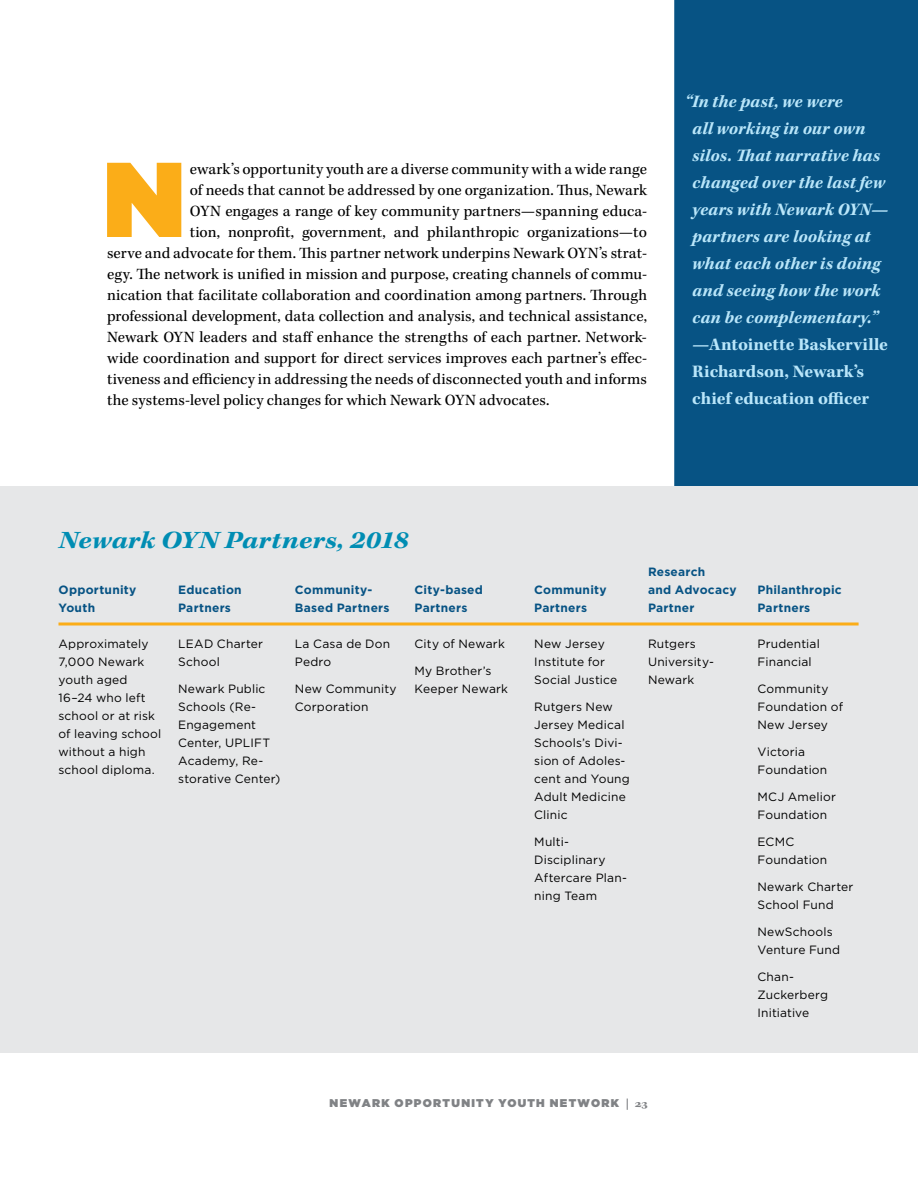
<style>
.page{position:relative;width:918px;height:1188px;background:#fff}
.page>*{position:absolute;margin:0;border:0;box-sizing:border-box;transform-origin:0 0}
.t1{font:900 106.05px "Gotham";color:#fbad18}
.t2{font:italic 700 expanded 24.75px "Kepler Std";letter-spacing:.005em;color:#008db3}
.t3{font:italic 700 18px/27px "Kepler Std";letter-spacing:.005em;color:#b9e6fa}
.t4{font:700 18px/27px "Kepler Std";letter-spacing:-.005em;color:#b9e6fa}
.t5{font:16.05px "Kepler Std";letter-spacing:.005em;color:#000}
.t6{font:12px/18px "Gotham";letter-spacing:.015em;color:#000}
.t7{font:700 12px/18px "Gotham";letter-spacing:.02em;color:#075384}
.t8{font:900 11.25px "Gotham";letter-spacing:.115em;color:#808285}
.s1{font-family:"Kepler Std";font-weight:700;font-stretch:expanded}
</style>
<div class="page">
<div style="left:674px;top:0;width:244px;height:487px;background:#075384"></div>
<div style="left:0;top:487px;width:918px;height:566px;background:#e6e7e8"></div>
<svg style="left:58px;top:622px;width:801px;height:4px;fill:#f0c97f"></svg>
<h1 class="t1" style="left:103px;top:123px;width:84px">N</h1>
<p class="t5" style="left:190px;top:160px;width:459px">ewark’s opportunity youth are a diverse community with a wide range</p>
<p class="t5" style="left:190px;top:181px;width:459px">of needs that cannot be addressed by one organization. Thus, Newark</p>
<p class="t5" style="left:190px;top:202px;width:459px">OYN engages a range of key community partners—spanning educa-</p>
<p class="t5" style="left:190px;top:223px;width:459px">tion, nonprofit, government, and philanthropic organizations—to</p>
<p class="t5" style="left:107px;top:244px;width:541px">serve and advocate for them. This partner network underpins Newark OYN’s strat-</p>
<p class="t5" style="left:107px;top:265px;width:542px">egy. The network is unified in mission and purpose, creating channels of commu-</p>
<p class="t5" style="left:107px;top:286px;width:542px">nication that facilitate collaboration and coordination among partners. Through</p>
<p class="t5" style="left:107px;top:307px;width:541px">professional development, data collection and analysis, and technical assistance,</p>
<p class="t5" style="left:107px;top:328px;width:541px">Newark OYN leaders and staff enhance the strengths of each partner. Network-</p>
<p class="t5" style="left:107px;top:349px;width:542px">wide coordination and support for direct services improves each partner’s effec-</p>
<p class="t5" style="left:107px;top:370px;width:541px">tiveness and efficiency in addressing the needs of disconnected youth and informs</p>
<p class="t5" style="left:107px;top:391px;width:444px">the systems-level policy changes for which Newark OYN advocates.</p>
<p class="t3" style="left:692px;top:88px;width:198px;text-indent:-7px">“In the past, we were<br>all working in our own silos. That narrative has changed over the last few years with Newark OYN— partners are looking at what each other is doing and seeing how the work can be complementary.”</p>
<p class="t4" style="left:692px;top:331px;width:197px">—Antoinette Baskerville<br>Richardson, Newark’s chief education officer</p>
<h2 class="t2" style="left:58px;top:526px;width:352px">Newark OYN Partners, 2018</h2>
<p class="t7" style="left:58px;top:581px;width:79px">Opportunity<br>Youth</p>
<p class="t6" style="left:58px;top:634px;width:104px">Approximately<br>7,000 Newark youth aged<br>16–24 who left school or at risk of leaving school without a high school diploma.</p>
<p class="t7" style="left:178px;top:581px;width:65px">Education<br>Partners</p>
<p class="t6" style="left:178px;top:634px;width:86px">LEAD Charter<br>School</p>
<p class="t6" style="left:178px;top:679px;width:104px">Newark Public<br>Schools (Re-<br>Engagement<br>Center, UPLIFT<br>Academy, Re&shy;storative Center)</p>
<p class="t7" style="left:295px;top:581px;width:96px">Community-<br>Based Partners</p>
<p class="t6" style="left:295px;top:634px;width:97px">La Casa de Don<br>Pedro</p>
<p class="t6" style="left:295px;top:679px;width:103px">New Community<br>Corporation</p>
<p class="t7" style="left:415px;top:581px;width:70px">City-based<br>Partners</p>
<p class="t6" style="left:415px;top:634px;width:92px">City of Newark</p>
<p class="t6" style="left:415px;top:661px;width:95px">My Brother’s<br>Keeper Newark</p>
<p class="t7" style="left:534px;top:581px;width:74px">Community<br>Partners</p>
<p class="t6" style="left:534px;top:634px;width:85px">New Jersey<br>Institute for<br>Social Justice</p>
<p class="t6" style="left:534px;top:697px;width:97px">Rutgers New<br>Jersey Medical<br>Schools’s Divi&shy;sion of Adoles&shy;cent and Young<br>Adult Medicine<br>Clinic</p>
<p class="t6" style="left:534px;top:832px;width:94px">Multi-<br>Disciplinary<br>Aftercare Plan&shy;ning Team</p>
<p class="t7" style="left:648px;top:563px;width:90px">Research<br>and Advocacy<br>Partner</p>
<p class="t6" style="left:648px;top:634px;width:68px">Rutgers<br>University-<br>Newark</p>
<p class="t7" style="left:758px;top:581px;width:86px">Philanthropic<br>Partners</p>
<p class="t6" style="left:758px;top:634px;width:64px">Prudential<br>Financial</p>
<p class="t6" style="left:758px;top:679px;width:87px">Community<br>Foundation of<br>New Jersey</p>
<p class="t6" style="left:758px;top:742px;width:71px">Victoria<br>Foundation</p>
<p class="t6" style="left:758px;top:787px;width:80px">MCJ Amelior<br>Foundation</p>
<p class="t6" style="left:758px;top:832px;width:71px">ECMC<br>Foundation</p>
<p class="t6" style="left:758px;top:877px;width:98px">Newark Charter<br>School Fund</p>
<p class="t6" style="left:758px;top:922px;width:84px">NewSchools<br>Venture Fund</p>
<p class="t6" style="left:758px;top:967px;width:72px">Chan-<br>Zuckerberg<br>Initiative</p>
<p class="t8" style="left:330px;top:1095px;width:320px">NEWARK OPPORTUNITY YOUTH NETWORK <span class="s1">| 23</span></p>
</div>
